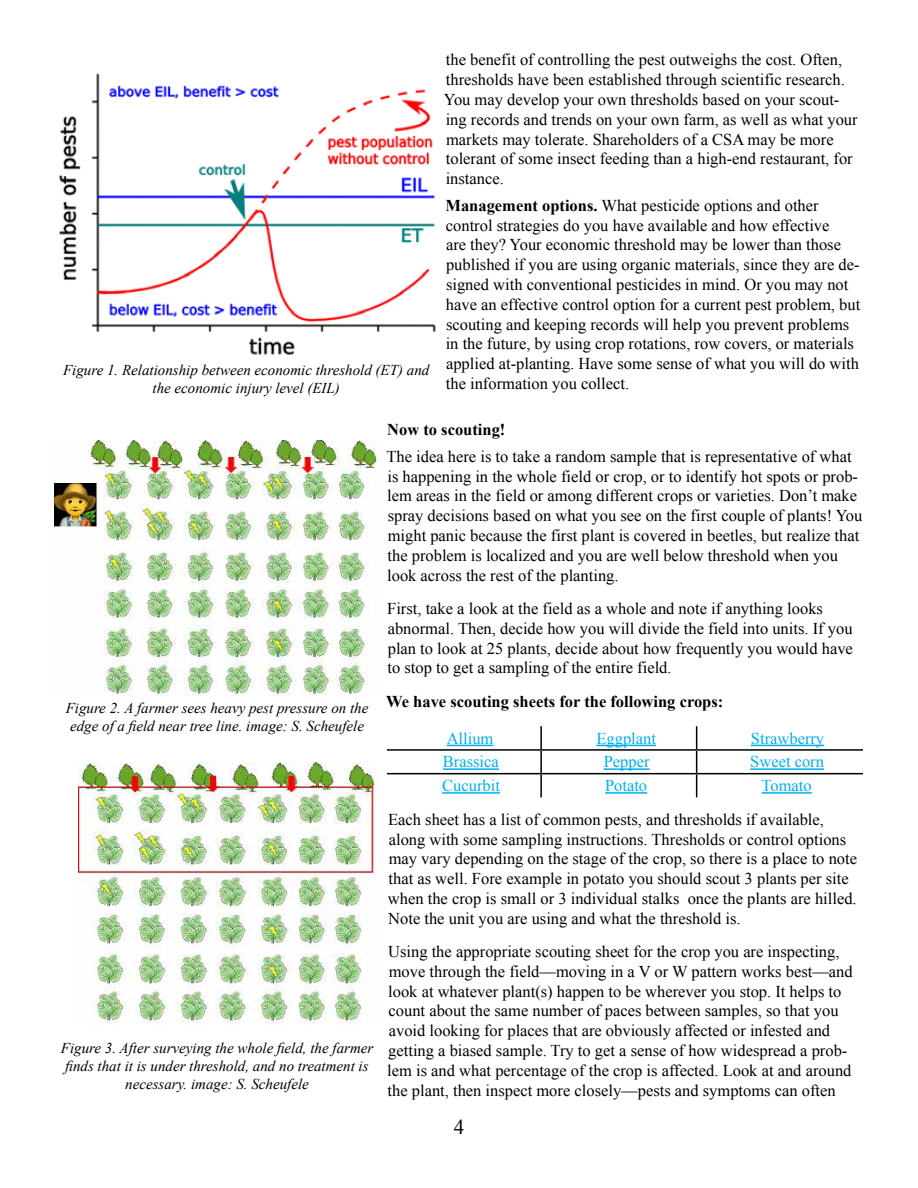
<style>
.page{position:relative;width:918px;height:1188px;background:#fff}
.page>*{position:absolute;margin:0;border:0;box-sizing:border-box;transform-origin:0 0}
.t1{font:21px "Times New Roman";color:#000}
.t2{font:16.5px/19.8px "Times New Roman";color:#000}
.t3{font:16.5px "Times New Roman";color:#00aeef}
.t4{font:700 16.5px "Times New Roman";color:#000}
.t5{font:italic 15px/18px "Times New Roman";color:#000;text-align:center}
.s1{font-weight:700}
</style>
<div class="page">
<hr style="left:540px;top:726px;width:2px;height:23px;background:#000">
<hr style="left:387px;top:749px;width:154px;height:2px;background:#000">
<hr style="left:541px;top:749px;width:156px;height:2px;background:#000">
<hr style="left:540px;top:751px;width:2px;height:22px;background:#000">
<hr style="left:697px;top:749px;width:166px;height:2px;background:#000">
<hr style="left:387px;top:773px;width:154px;height:1px;background:#000">
<hr style="left:541px;top:773px;width:156px;height:1px;background:#000">
<hr style="left:540px;top:774px;width:2px;height:23px;background:#000">
<hr style="left:697px;top:773px;width:166px;height:1px;background:#000">
<svg style="left:696px;top:726px;width:1px;height:71px"></svg>
<hr style="left:447px;top:745px;width:46px;height:1px;background:#00aeef">
<hr style="left:596px;top:745px;width:60px;height:1px;background:#00aeef">
<hr style="left:751px;top:745px;width:73px;height:1px;background:#00aeef">
<hr style="left:443px;top:768px;width:56px;height:2px;background:#00aeef">
<hr style="left:604px;top:768px;width:46px;height:2px;background:#00aeef">
<hr style="left:750px;top:768px;width:74px;height:2px;background:#00aeef">
<hr style="left:442px;top:792px;width:58px;height:2px;background:#00aeef">
<hr style="left:605px;top:792px;width:42px;height:2px;background:#00aeef">
<hr style="left:762px;top:792px;width:50px;height:2px;background:#00aeef">
<img style="left:54px;top:441px;width:324px;height:255px">
<img style="left:78px;top:762px;width:302px;height:262px">
<img style="left:59px;top:73px;width:377px;height:282px">
<p class="t2" style="left:444px;top:50px;width:415px">the benefit of controlling the pest outweighs the cost. Often, thresholds have been established through scientific research.<br>You may develop your own thresholds based on your scout&shy;ing records and trends on your own farm, as well as what your markets may tolerate. Shareholders of a CSA may be more tolerant of some insect feeding than a high-end restaurant, for instance.</p>
<p class="t2" style="left:445px;top:195px;width:416px"><span class="s1">Management options.</span> What pesticide options and other control strategies do you have available and how effective<br>are they? Your economic threshold may be lower than those published if you are using organic materials, since they are de&shy;signed with conventional pesticides in mind. Or you may not have an effective control option for a current pest problem, but scouting and keeping records will help you prevent problems in the future, by using crop rotations, row covers, or materials applied at-planting. Have some sense of what you will do with the information you collect.</p>
<p class="t4" style="left:387px;top:418px;width:120px">Now to scouting!</p>
<p class="t2" style="left:387px;top:446px;width:477px">The idea here is to take a random sample that is representative of what is happening in the whole field or crop, or to identify hot spots or prob&shy;lem areas in the field or among different crops or varieties. Don’t make spray decisions based on what you see on the first couple of plants! You might panic because the first plant is covered in beetles, but realize that the problem is localized and you are well below threshold when you look across the rest of the planting.</p>
<p class="t2" style="left:387px;top:598px;width:467px">First, take a look at the field as a whole and note if anything looks abnormal. Then, decide how you will divide the field into units. If you plan to look at 25 plants, decide about how frequently you would have to stop to get a sampling of the entire field.</p>
<p class="t4" style="left:386px;top:690px;width:339px">We have scouting sheets for the following crops:</p>
<p class="t3" style="left:447px;top:727px;width:48px">Allium</p>
<p class="t3" style="left:596px;top:727px;width:61px">Eggplant</p>
<p class="t3" style="left:751px;top:727px;width:75px">Strawberry</p>
<p class="t3" style="left:443px;top:751px;width:57px">Brassica</p>
<p class="t3" style="left:604px;top:751px;width:47px">Pepper</p>
<p class="t3" style="left:750px;top:751px;width:75px">Sweet corn</p>
<p class="t3" style="left:442px;top:775px;width:59px">Cucurbit</p>
<p class="t3" style="left:605px;top:775px;width:44px">Potato</p>
<p class="t3" style="left:762px;top:775px;width:52px">Tomato</p>
<p class="t2" style="left:388px;top:809px;width:471px">Each sheet has a list of common pests, and thresholds if available, along with some sampling instructions. Thresholds or control options may vary depending on the stage of the crop, so there is a place to note that as well. Fore example in potato you should scout 3 plants per site when the crop is small or 3 individual stalks once the plants are hilled.<br>Note the unit you are using and what the threshold is.</p>
<p class="t2" style="left:387px;top:941px;width:467px">Using the appropriate scouting sheet for the crop you are inspecting, move through the field—moving in a V or W pattern works best—and look at whatever plant(s) happen to be wherever you stop. It helps to count about the same number of paces between samples, so that you avoid looking for places that are obviously affected or infested and getting a biased sample. Try to get a sense of how widespread a prob&shy;lem is and what percentage of the crop is affected. Look at and around the plant, then inspect more closely—pests and symptoms can often</p>
<p class="t5" style="left:63px;top:361px;width:368px">Figure 1. Relationship between economic threshold (ET) and the economic injury level (EIL)</p>
<p class="t5" style="left:66px;top:698px;width:304px;text-align:left">Figure 2. A farmer sees heavy pest pressure on the edge of a field near tree line. image: S. Scheufele</p>
<p class="t5" style="left:61px;top:1038px;width:314px">Figure 3. After surveying the whole field, the farmer finds that it is under threshold, and no treatment is necessary. image: S. Scheufele</p>
<p class="t1" style="left:454px;top:1113px;width:12px">4</p>
</div>
